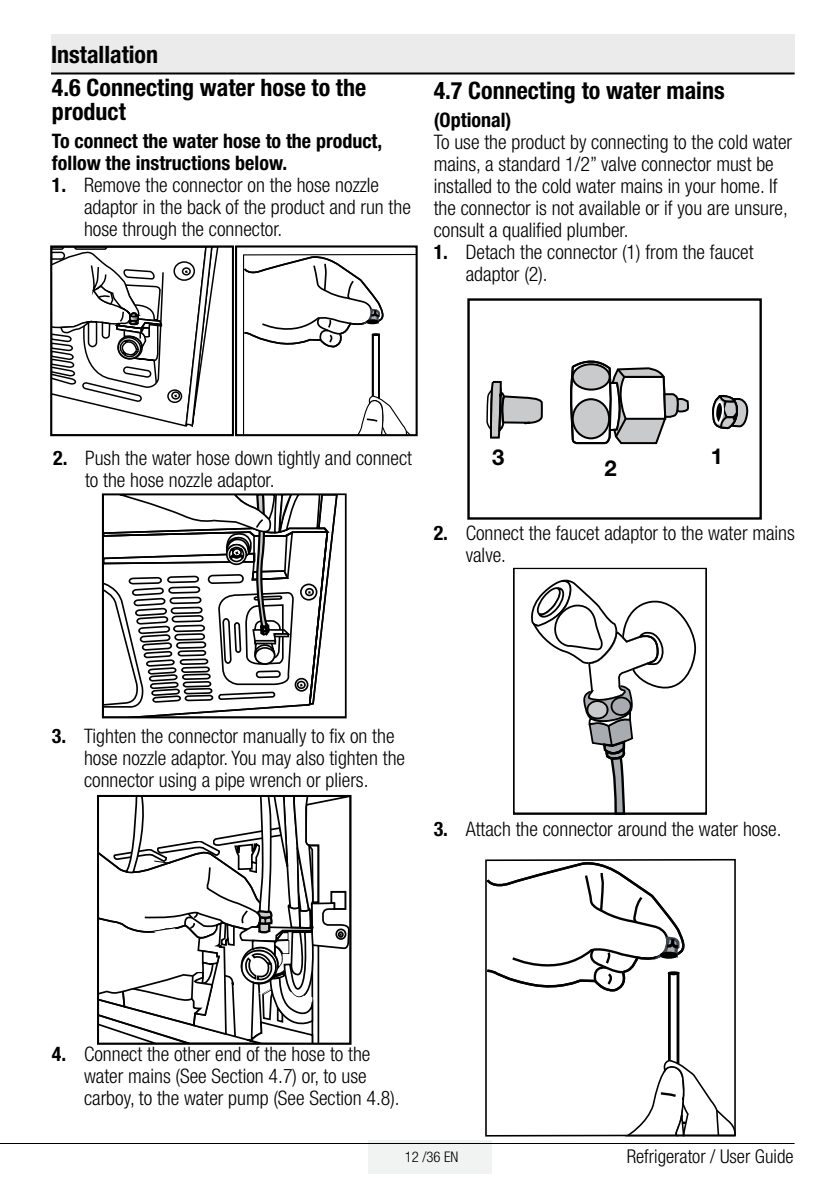
<style>
.page{position:relative;width:840px;height:1191px;background:#fff}
.page>*{position:absolute;margin:0;border:0;box-sizing:border-box;transform-origin:0 0}
.t1{font:700 condensed 24px/24px "Helvetica Neue LT Pro";color:#000}
.t2{font:700 22px "Helvetica Neue LT Pro";color:#000}
.t3{font:300 condensed 20px/22px "Helvetica Neue LT Pro";color:#000}
.t4{font:700 condensed 20px/22px "Helvetica Neue LT Pro";color:#000}
.t5{font:300 condensed 19px "Helvetica Neue LT Pro";color:#000}
.t6{font:300 condensed 14.6px "Helvetica Neue LT Pro";color:#000}
.s1{font-weight:700}
.s2{color:#fff}
</style>
<div class="page">
<div style="left:368px;top:1140px;width:123px;height:33px;background:#f1f2f2"></div>
<hr style="left:0;top:1143px;width:794px;height:1px;background:#000">
<div style="left:51px;top:34px;width:743px;height:40px;background:#ebebec"></div>
<hr style="left:51px;top:72px;width:743px;height:2px;background:#000">
<svg style="left:486px;top:381px;width:57px;height:58px"></svg>
<svg style="left:570px;top:360px;width:119px;height:85px"></svg>
<svg style="left:712px;top:395px;width:36px;height:35px"></svg>
<div style="left:467px;top:298px;width:294px;height:221px;border:2px solid #000"></div>
<svg style="left:105px;top:497px;width:233px;height:217px"></svg>
<div style="left:102px;top:493px;width:244px;height:225px;border:1px solid #000"></div>
<svg style="left:101px;top:799px;width:246px;height:242px"></svg>
<div style="left:97px;top:795px;width:254px;height:249px;border:2px solid #000"></div>
<svg style="left:53px;top:248px;width:166px;height:180px"></svg>
<div style="left:50px;top:245px;width:184px;height:191px;border:2px solid #000"></div>
<svg style="left:243px;top:254px;width:171px;height:179px"></svg>
<div style="left:235px;top:245px;width:182px;height:191px;border:2px solid #000"></div>
<svg style="left:485px;top:860px;width:251px;height:283px"></svg>
<div style="left:485px;top:859px;width:250px;height:277px;border:2px solid #000"></div>
<svg style="left:514px;top:570px;width:183px;height:242px"></svg>
<div style="left:512px;top:568px;width:194px;height:246px;border:1px solid #000"></div>
<p class="t1" style="left:51px;top:42px;width:108px">Installation</p>
<p class="t1" style="left:52px;top:76px;width:315px">4.6 Connecting water hose to the product</p>
<p class="t4" style="left:52px;top:130px;width:332px">To connect the water hose to the product, follow the instructions below.</p>
<p class="t3" style="left:84px;top:174px;width:328px;text-indent:-32px"><span class="s1">1.</span> Remove the connector on the hose nozzle adaptor in the back of the product and run the hose through the connector.</p>
<p class="t1" style="left:433px;top:78px;width:292px">4.7 Connecting to water mains</p>
<p class="t4" style="left:433px;top:108px;width:79px">(Optional)</p>
<p class="t3" style="left:433px;top:130px;width:360px">To use the product by connecting to the cold water mains, a standard 1/2” valve connector must be installed to the cold water mains in your home. If the connector is not available or if you are unsure, consult a qualified plumber.</p>
<p class="t3" style="left:465px;top:241px;width:289px;text-indent:-32px"><span class="s1">1.</span> Detach the connector (1) from the faucet adaptor (2).</p>
<p class="t3" style="left:85px;top:447px;width:328px;text-indent:-32px"><span class="s1">2.</span> Push the water hose down tightly and connect to the hose nozzle adaptor.</p>
<p class="t2" style="left:492px;top:443px;width:14px">3</p>
<p class="t2" style="left:604px;top:454px;width:24px">2<span class="s2">2</span></p>
<p class="t2" style="left:710px;top:442px;width:14px">1</p>
<p class="t3" style="left:465px;top:522px;width:330px;text-indent:-32px"><span class="s1">2.</span> Connect the faucet adaptor to the water mains valve.</p>
<p class="t3" style="left:84px;top:725px;width:322px;text-indent:-32px"><span class="s1">3.</span> Tighten the connector manually to fix on the hose nozzle adaptor. You may also tighten the connector using a pipe wrench or pliers.</p>
<p class="t3" style="left:433px;top:818px;width:349px"><span class="s1">3.</span> Attach the connector around the water hose.</p>
<p class="t3" style="left:84px;top:1042px;width:317px;text-indent:-32px"><span class="s1">4.</span> Connect the other end of the hose to the water mains (See Section 4.7) or, to use carboy, to the water pump (See Section 4.8).</p>
<p class="t6" style="left:404px;top:1148px;width:55px">12 /36 EN</p>
<p class="t5" style="left:626px;top:1144px;width:168px">Refrigerator / User Guide</p>
</div>
